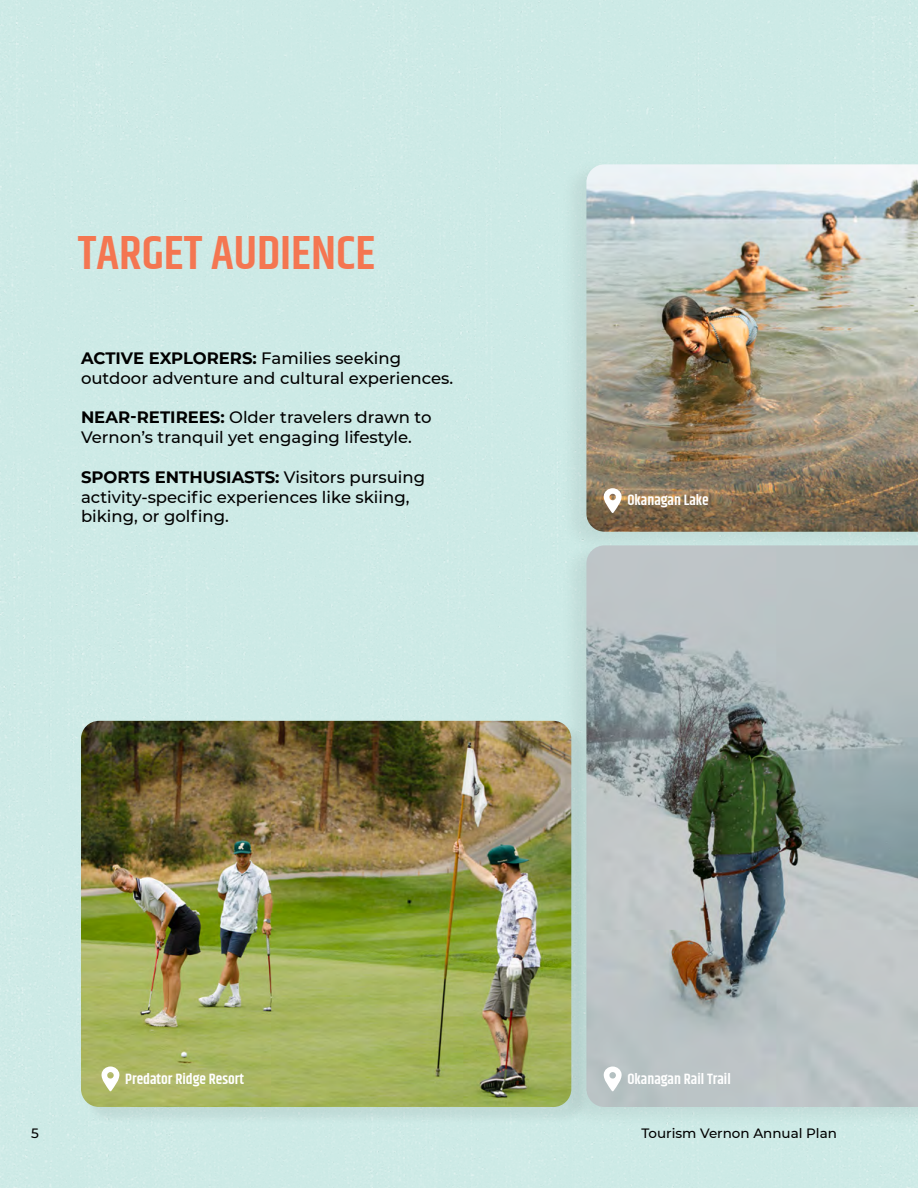
<style>
.page{position:relative;width:918px;height:1188px;background:#cdeae6}
.page>*{position:absolute;margin:0;border:0;box-sizing:border-box;transform-origin:0 0}
.t1{font:600 48px "Khand";color:#f47651}
.t2{font:500 16.5px/19.8px "Montserrat";color:#000}
.t3{font:600 15px "Khand";color:#fff}
.t4{font:500 13.5px "Montserrat";color:#000}
.s1{font-weight:700}
</style>
<div class="page">
<div style="left:559px;top:157px;width:359px;height:397px;background:#c7e3df"></div>
<img style="left:586px;top:164px;width:332px;height:368px">
<div style="left:559px;top:539px;width:359px;height:591px;background:#c8e4e0"></div>
<img style="left:586px;top:545px;width:332px;height:562px">
<div style="left:83px;top:723px;width:508px;height:403px;background:#000;opacity:.07"></div>
<img style="left:81px;top:721px;width:490px;height:386px">
<svg style="left:603px;top:488px;width:19px;height:25px"></svg>
<svg style="left:603px;top:1066px;width:19px;height:25px"></svg>
<svg style="left:101px;top:1066px;width:19px;height:25px"></svg>
<h1 class="t1" style="left:78px;top:221px;width:299px">TARGET AUDIENCE</h1>
<p class="t2" style="left:81px;top:348px;width:374px"><span class="s1">ACTIVE EXPLORERS:</span> Families seeking outdoor adventure and cultural experiences.</p>
<p class="t2" style="left:81px;top:407px;width:352px"><span class="s1">NEAR-RETIREES:</span> Older travelers drawn to<br>Vernon’s tranquil yet engaging lifestyle.</p>
<p class="t2" style="left:81px;top:466px;width:346px"><span class="s1">SPORTS ENTHUSIASTS:</span> Visitors pursuing activity-specific experiences like skiing, biking, or golfing.</p>
<p class="t3" style="left:627px;top:490px;width:83px">Okanagan Lake</p>
<p class="t3" style="left:125px;top:1069px;width:120px">Predator Ridge Resort</p>
<p class="t3" style="left:627px;top:1069px;width:105px">Okanagan Rail Trail</p>
<p class="t4" style="left:31px;top:1124px;width:9px">5</p>
<p class="t4" style="left:641px;top:1124px;width:197px">Tourism Vernon Annual Plan</p>
</div>
